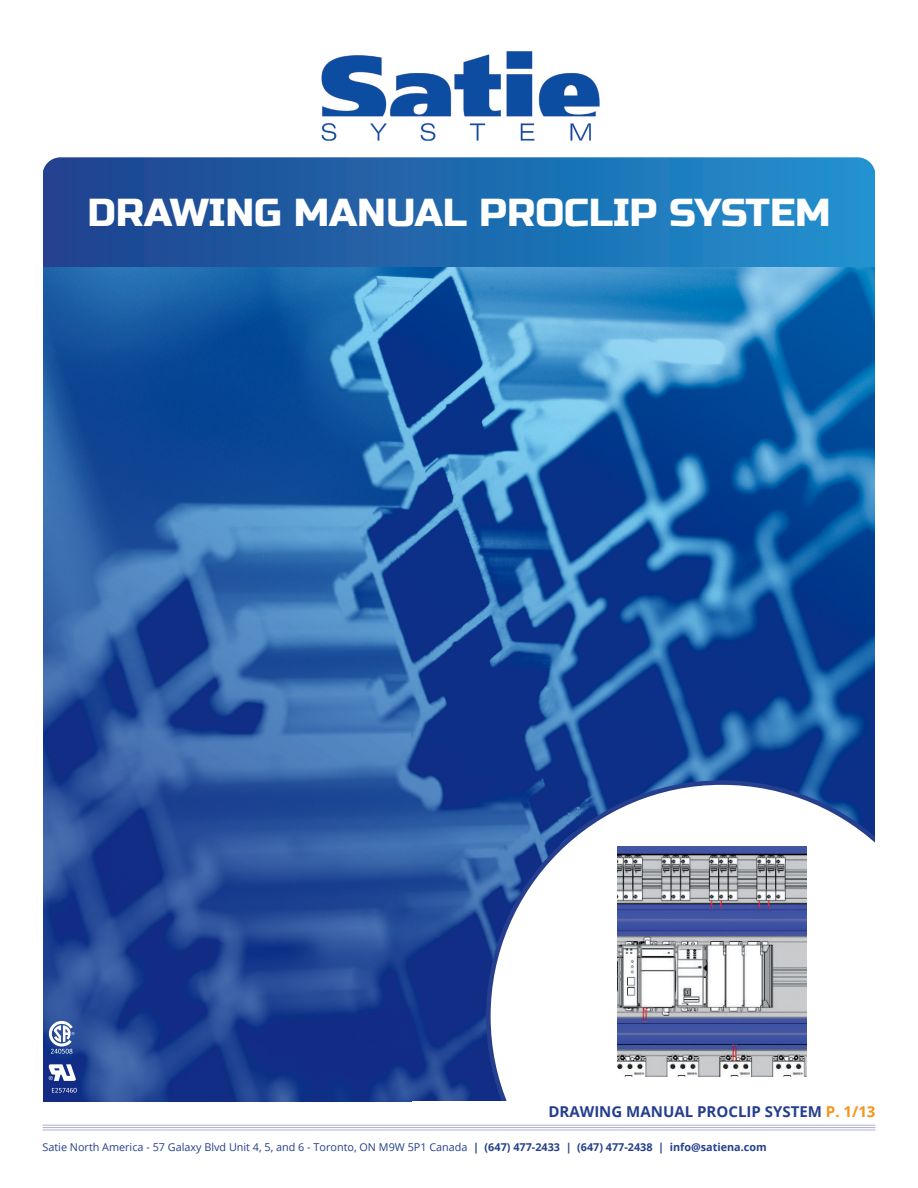
<style>
.page{position:relative;width:918px;height:1188px;background:#fff}
.page>*{position:absolute;margin:0;border:0;box-sizing:border-box;transform-origin:0 0}
.t1{font:39px "Russo One";color:#fff}
.t2{font:700 15px "Open Sans";color:#253f8e}
.t3{font:10.8px "Open Sans";color:#253f8e}
.s1{color:#f7931d}
.s2{font-weight:700}
</style>
<div class="page">
<svg style="left:43px;top:157px;width:832px;height:127px;background:#206aae"></svg>
<img style="left:44px;top:268px;width:831px;height:834px">
<svg style="left:486px;top:780px;width:389px;height:322px"></svg>
<img style="left:321px;top:51px;width:279px;height:90px">
<img style="left:617px;top:846px;width:189px;height:230px">
<svg style="left:49px;top:1064px;width:27px;height:17px"></svg>
<svg style="left:52px;top:1088px;width:25px;height:5px"></svg>
<svg style="left:49px;top:1021px;width:25px;height:33px"></svg>
<hr style="left:43px;top:1127px;width:832px;height:1px;background:#afb0d2">
<hr style="left:43px;top:1125px;width:832px;height:1px;background:#afb0d2">
<hr style="left:43px;top:1130px;width:832px;height:1px;background:#afb0d2">
<p class="t1" style="left:87px;top:190px;width:745px">DRAWING MANUAL PROCLIP SYSTEM</p>
<p class="t2" style="left:548px;top:1101px;width:329px">DRAWING MANUAL PROCLIP SYSTEM <span class="s1">P. 1/13</span></p>
<p class="t3" style="left:43px;top:1140px;width:726px">Satie North America - 57 Galaxy Blvd Unit 4, 5, and 6 - Toronto, ON M9W 5P1 Canada <span class="s2">| (647) 477-2433 | (647) 477-2438 | info@satiena.com</span></p>
</div>
